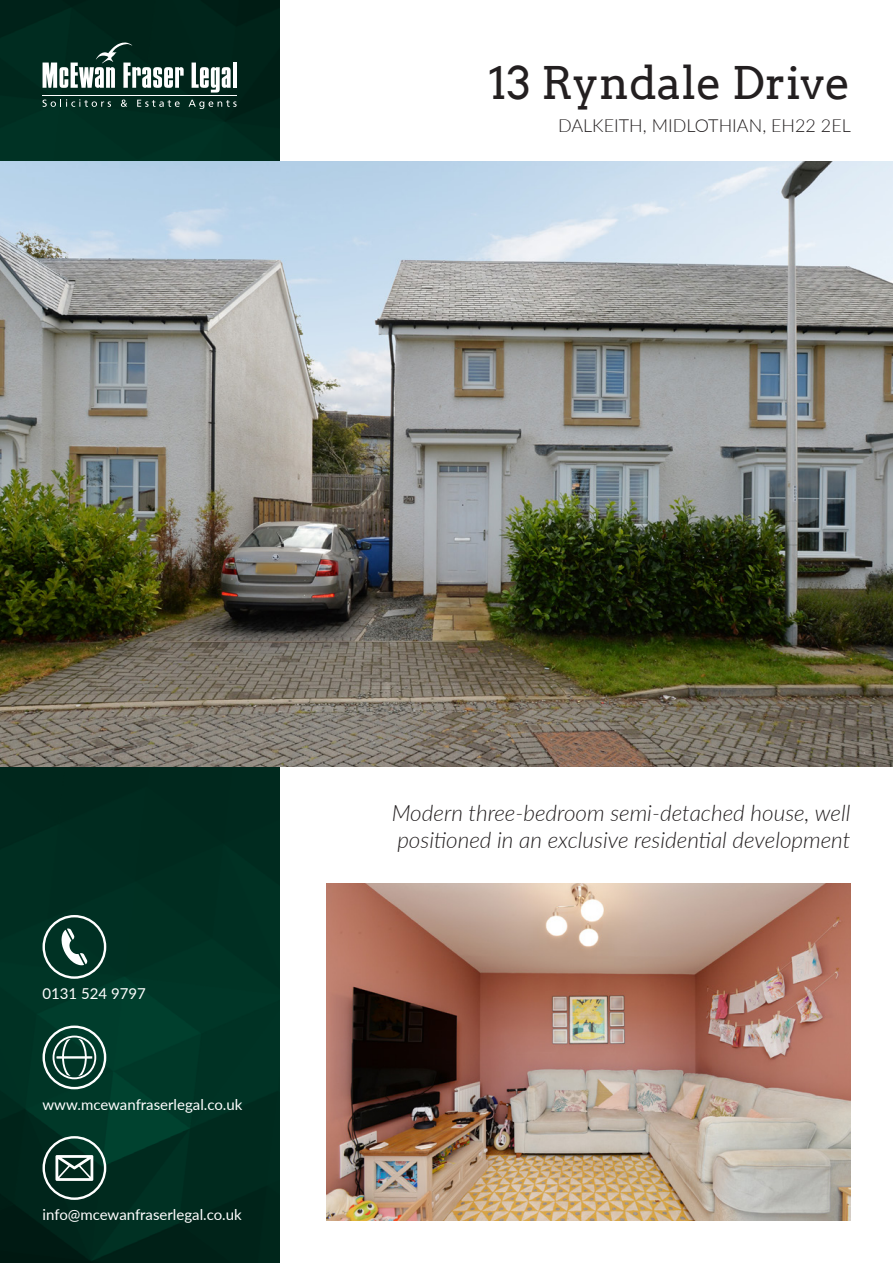
<style>
.page{position:relative;width:893px;height:1263px;background:#fff}
.page>*{position:absolute;margin:0;border:0;box-sizing:border-box;transform-origin:0 0}
.t1{font:45px "Arvo";color:#231f20}
.t2{font:italic 300 22.5px/27px "Lato";color:#231f20}
.t3{font:300 18px "Lato";color:#231f20}
.t4{font:15px "Lato";color:#fff}
</style>
<div class="page">
<img style="left:0;top:0;width:279px;height:1263px">
<img style="left:0;top:162px;width:893px;height:605px">
<svg style="left:43px;top:43px;width:141px;height:45px"></svg>
<svg style="left:192px;top:63px;width:39px;height:30px"></svg>
<hr style="left:233px;top:63px;width:4px;height:25px;background:#fff">
<hr style="left:43px;top:95px;width:194px;height:1px;background:#fff">
<svg style="left:43px;top:99px;width:68px;height:8px"></svg>
<svg style="left:121px;top:100px;width:6px;height:7px"></svg>
<svg style="left:137px;top:100px;width:43px;height:7px"></svg>
<svg style="left:189px;top:100px;width:48px;height:9px"></svg>
<img style="left:326px;top:883px;width:524px;height:337px">
<svg style="left:43px;top:915px;width:63px;height:64px;background:#335a4f"></svg>
<svg style="left:43px;top:1025px;width:63px;height:64px;background:#3a6559"></svg>
<svg style="left:43px;top:1136px;width:63px;height:64px;background:#3a5b52"></svg>
<h1 class="t1" style="left:488px;top:55px;width:364px">13 Ryndale Drive</h1>
<p class="t3" style="left:558px;top:113px;width:294px">DALKEITH, MIDLOTHIAN, EH22 2EL</p>
<p class="t4" style="left:43px;top:983px;width:105px">0131 524 9797</p>
<p class="t4" style="left:43px;top:1094px;width:201px">www.mcewanfraserlegal.co.uk</p>
<p class="t4" style="left:43px;top:1204px;width:201px">info@mcewanfraserlegal.co.uk</p>
<p class="t2" style="left:392px;top:798px;width:460px">Modern three-bedroom semi-detached house, well positioned in an exclusive residential development</p>
</div>
